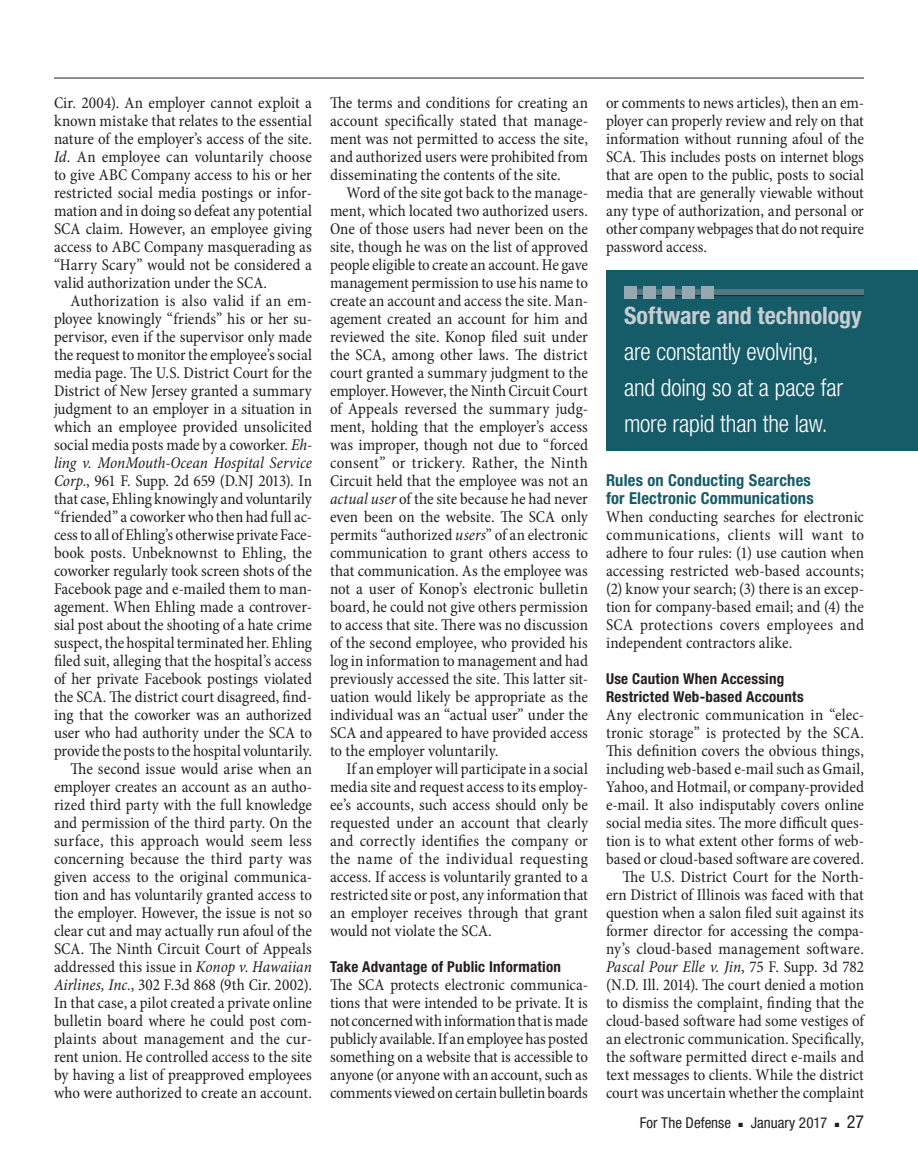
<style>
.page{position:relative;width:918px;height:1175px;background:#fff}
.page>*{position:absolute;margin:0;border:0;box-sizing:border-box;transform-origin:0 0}
.pullout_RH_block{font:300 condensed 24px/36px "Helvetica Neue";letter-spacing:-.01em;color:#fff}
.t1{font:condensed 18px "Helvetica Neue";color:#231f20}
.body_para_ind{font:condensed 16.5px/18px "Minion Pro";letter-spacing:-.005em;color:#231f20;text-align:justify}
.body_para_ind_tighte{font:condensed 16.5px/18px "Minion Pro";letter-spacing:-.01em;color:#231f20;text-align:justify}
.body_no_ind{font:condensed 16.5px/18px "Minion Pro";color:#231f20;text-align:justify}
.body_no_ind_tightest{font:condensed 16.5px/18px "Minion Pro";letter-spacing:-.01em;color:#231f20;text-align:justify}
.subhead_1{font:700 condensed 16.5px/18px "Helvetica Neue";letter-spacing:.015em;color:#155b68}
.subhead_2{font:700 condensed 15px/18px "Helvetica Neue";letter-spacing:.015em;color:#231f20}
.t2{font:condensed 15px "Helvetica Neue";letter-spacing:.005em;color:#231f20}
.s1{font-style:italic}
.s2{font-weight:700;color:#c6cdd2}
</style>
<div class="page">
<hr style="left:54px;top:78px;width:810px;height:1px;background:#231f20">
<div style="left:606px;top:270px;width:312px;height:180px;background:#155b68"></div>
<div style="left:624px;top:290px;width:240px;height:6px;background:#547782"></div>
<hr style="left:624px;top:295px;width:240px;height:1px;background:#231f20">
<div style="left:624px;top:286px;width:12px;height:13px;background:#97a8b0"></div>
<div style="left:643px;top:286px;width:13px;height:13px;background:#97a8b0"></div>
<div style="left:663px;top:286px;width:12px;height:13px;background:#97a8b0"></div>
<div style="left:682px;top:286px;width:13px;height:13px;background:#97a8b0"></div>
<div style="left:702px;top:286px;width:12px;height:13px;background:#97a8b0"></div>
<p class="body_para_ind" style="left:54px;top:94px;width:260px">Cir. 2004). An employer cannot exploit a known mistake that relates to the essential nature of the employer’s access of the site.<br><span class="s1">Id.</span> An employee can voluntarily choose to give ABC Company access to his or her restricted social media postings or infor&shy;mation and in doing so defeat any potential SCA claim. However, an employee giving access to ABC Company masquerading as “Harry Scary” would not be considered a valid authorization under the SCA.</p>
<p class="body_para_ind_tighte" style="left:54px;top:292px;width:260px;text-indent:16px">Authorization is also valid if an em&shy;ployee knowingly “friends” his or her su&shy;pervisor, even if the supervisor only made the request to monitor the employee’s social media page. The U.S. District Court for the District of New Jersey granted a summary judgment to an employer in a situation in which an employee provided unsolicited social media posts made by a coworker. <span class="s1">Eh&shy;ling v. MonMouth-Ocean Hospital Service Corp.</span>, 961 F. Supp. 2d 659 (D.NJ 2013). In that case, Ehling knowingly and voluntarily “friended” a coworker who then had full ac&shy;cess to all of Ehling’s otherwise private Face&shy;book posts. Unbeknownst to Ehling, the coworker regularly took screen shots of the Facebook page and e-mailed them to man&shy;agement. When Ehling made a controver&shy;sial post about the shooting of a hate crime suspect, the hospital terminated her. Ehling filed suit, alleging that the hospital’s access of her private Facebook postings violated the SCA. The district court disagreed, find&shy;ing that the coworker was an authorized user who had authority under the SCA to provide the posts to the hospital voluntarily.</p>
<p class="body_para_ind" style="left:54px;top:760px;width:260px;text-indent:16px">The second issue would arise when an employer creates an account as an autho&shy;rized third party with the full knowledge and permission of the third party. On the surface, this approach would seem less concerning because the third party was given access to the original communica&shy;tion and has voluntarily granted access to the employer. However, the issue is not so clear cut and may actually run afoul of the SCA. The Ninth Circuit Court of Appeals addressed this issue in <span class="s1">Konop v. Hawaiian Airlines, Inc.</span>, 302 F.3d 868 (9th Cir. 2002).<br>In that case, a pilot created a private online bulletin board where he could post com&shy;plaints about management and the cur&shy;rent union. He controlled access to the site by having a list of preapproved employees who were authorized to create an account.</p>
<p class="body_para_ind" style="left:330px;top:94px;width:260px">The terms and conditions for creating an account specifically stated that manage&shy;ment was not permitted to access the site, and authorized users were prohibited from disseminating the contents of the site.</p>
<p class="body_para_ind" style="left:330px;top:184px;width:260px;text-indent:16px">Word of the site got back to the manage&shy;ment, which located two authorized users.<br>One of those users had never been on the site, though he was on the list of approved people eligible to create an account. He gave management permission to use his name to create an account and access the site. Man&shy;agement created an account for him and reviewed the site. Konop filed suit under the SCA, among other laws. The district court granted a summary judgment to the employer. However, the Ninth Circuit Court of Appeals reversed the summary judg&shy;ment, holding that the employer’s access was improper, though not due to “forced consent” or trickery. Rather, the Ninth Circuit held that the employee was not an <span class="s1">actual user</span> of the site because he had never even been on the website. The SCA only permits “authorized <span class="s1">users</span>” of an electronic communication to grant others access to that communication. As the employee was not a user of Konop’s electronic bulletin board, he could not give others permission to access that site. There was no discussion of the second employee, who provided his log in information to management and had previously accessed the site. This latter sit&shy;uation would likely be appropriate as the individual was an “actual user” under the SCA and appeared to have provided access to the employer voluntarily.</p>
<p class="body_para_ind" style="left:330px;top:760px;width:260px;text-indent:16px">If an employer will participate in a social media site and request access to its employ&shy;ee’s accounts, such access should only be requested under an account that clearly and correctly identifies the company or the name of the individual requesting access. If access is voluntarily granted to a restricted site or post, any information that an employer receives through that grant would not violate the SCA.</p>
<p class="subhead_2" style="left:330px;top:957px;width:233px">Take Advantage of Public Information</p>
<p class="body_no_ind_tightest" style="left:330px;top:976px;width:260px">The SCA protects electronic communica&shy;tions that were intended to be private. It is not concerned with information that is made publicly available. If an employee has posted something on a website that is accessible to anyone (or anyone with an account, such as comments viewed on certain bulletin boards</p>
<p class="body_no_ind_tightest" style="left:606px;top:94px;width:260px">or comments to news articles), then an em&shy;ployer can properly review and rely on that information without running afoul of the SCA. This includes posts on internet blogs that are open to the public, posts to social media that are generally viewable without any type of authorization, and personal or other company webpages that do not require password access.</p>
<p class="pullout_RH_block" style="left:624px;top:297px;width:239px"><span class="s2">Software and technology </span>are constantly evolving,<br>and doing so at a pace far more rapid than the law.</p>
<p class="subhead_1" style="left:606px;top:471px;width:209px">Rules on Conducting Searches for Electronic Communications</p>
<p class="body_no_ind" style="left:606px;top:508px;width:260px">When conducting searches for electronic communications, clients will want to adhere to four rules: (1) use caution when accessing restricted web-based accounts; (2) know your search; (3) there is an excep&shy;tion for company-based email; and (4) the SCA protections covers employees and independent contractors alike.</p>
<p class="subhead_2" style="left:606px;top:669px;width:199px">Use Caution When Accessing<br>Restricted Web-based Accounts</p>
<p class="body_no_ind" style="left:606px;top:706px;width:260px">Any electronic communication in “elec&shy;tronic storage” is protected by the SCA.<br>This definition covers the obvious things, including web-based e-mail such as Gmail, Yahoo, and Hotmail, or company-provided e-mail. It also indisputably covers online social media sites. The more difficult ques&shy;tion is to what extent other forms of web&shy;based or cloud-based software are covered.</p>
<p class="body_para_ind" style="left:606px;top:868px;width:260px;text-indent:16px">The U.S. District Court for the North&shy;ern District of Illinois was faced with that question when a salon filed suit against its former director for accessing the compa&shy;ny’s cloud-based management software.<br><span class="s1">Pascal Pour Elle v. Jin</span>, 75 F. Supp. 3d 782 (N.D. Ill. 2014). The court denied a motion to dismiss the complaint, finding that the cloud-based software had some vestiges of an electronic communication. Specifically, the software permitted direct e-mails and text messages to clients. While the district court was uncertain whether the complaint</p>
<p class="t2" style="left:640px;top:1114px;width:93px">For The Defense</p>
<p class="t2" style="left:739px;top:1114px;width:90px">■ January 2017</p>
<p class="t1" style="left:835px;top:1111px;width:31px">■ 27</p>
</div>
